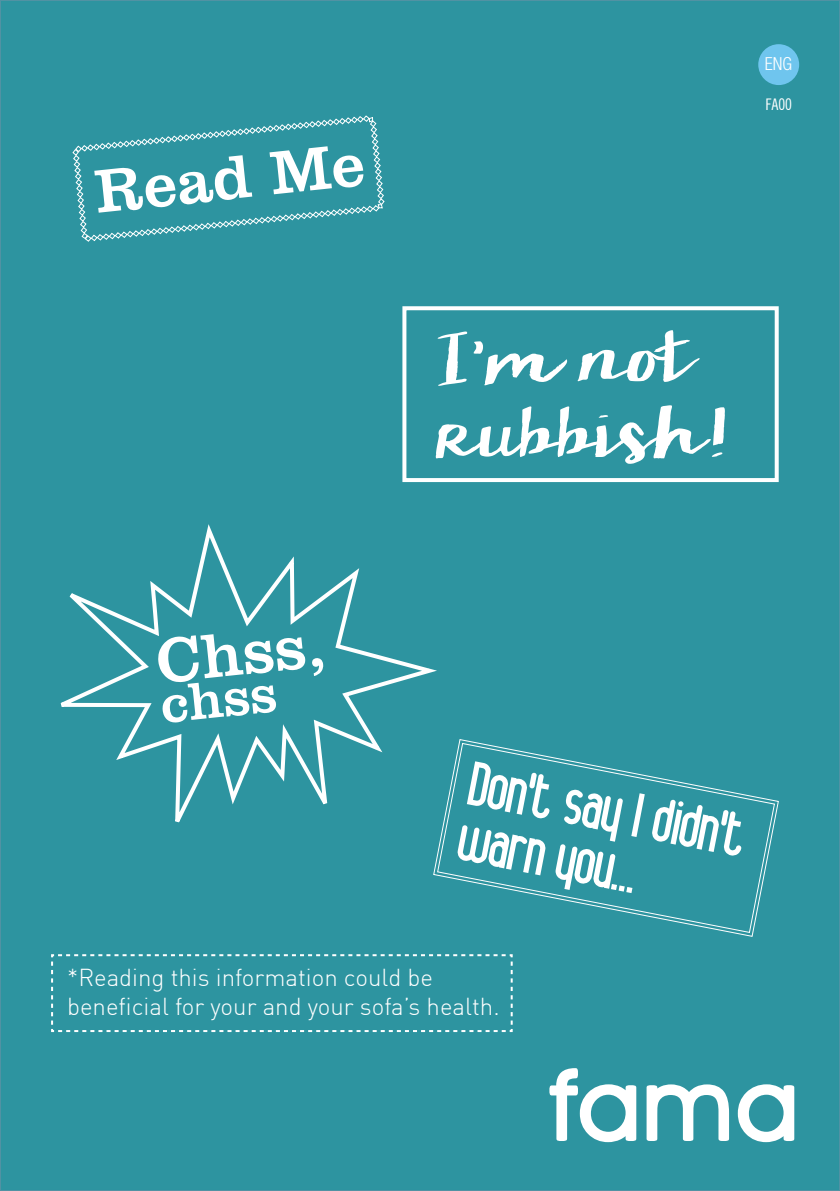
<style>
.page{position:relative;width:840px;height:1191px;background:#fff}
.page>*{position:absolute;margin:0;border:0;box-sizing:border-box;transform-origin:0 0}
.t1{font:64px "Clarendon BT";color:#fff}
.t2{font:62.8px/56px "Alanus";color:#fff}
.t3{font:62.8px/75.4px "KG Camden Market Script";color:#fff}
.t4{font:62.8px "Clarendon BT";color:#fff}
.t5{font:54px "Clarendon BT";color:#fff}
.t6{font:300 24px/28.8px "DIN";color:#fff}
.t7{font:300 condensed 18px "Helvetica Neue LT Std";color:#fff}
.t8{font:condensed 16px "News Gothic BT";color:#fff}
</style>
<div class="page">
<div style="left:0;top:0;width:839px;height:1191px;background:#2d94a0"></div>
<svg style="left:549px;top:1068px;width:87px;height:74px"></svg>
<svg style="left:646px;top:1084px;width:82px;height:57px"></svg>
<svg style="left:737px;top:1084px;width:56px;height:58px"></svg>
<div style="left:757px;top:44px;width:41px;height:41px;background:#6fc5ee;border-radius:50%"></div>
<div style="left:402px;top:306px;width:376px;height:176px;border:4px solid #fff"></div>
<svg style="left:51px;top:954px;width:462px;height:79px"></svg>
<svg style="left:436px;top:742px;width:338px;height:191px"></svg>
<svg style="left:72px;top:115px;width:312px;height:127px"></svg>
<svg style="left:60px;top:524px;width:384px;height:315px"></svg>
<h2 class="t4" style="left:91px;top:153px;width:272px;rotate:-6deg">Read Me</h2>
<p class="t7" style="left:764px;top:54px;width:29px">ENG</p>
<p class="t8" style="left:765px;top:94px;width:28px">FA00</p>
<h2 class="t3" style="left:437px;top:324px;width:296px">I’m not rubbish!</h2>
<h1 class="t1" style="left:152px;top:622px;width:172px;rotate:-6deg">Chss,</h1>
<h3 class="t5" style="left:157px;top:671px;width:118px;rotate:-6deg">chss</h3>
<h2 class="t2" style="left:476px;top:755px;width:281px;rotate:11deg">Don’t say I didn’t warn you…</h2>
<p class="t6" style="left:67px;top:962px;width:434px">*Reading this information could be beneficial for your and your sofa’s health.</p>
</div>
